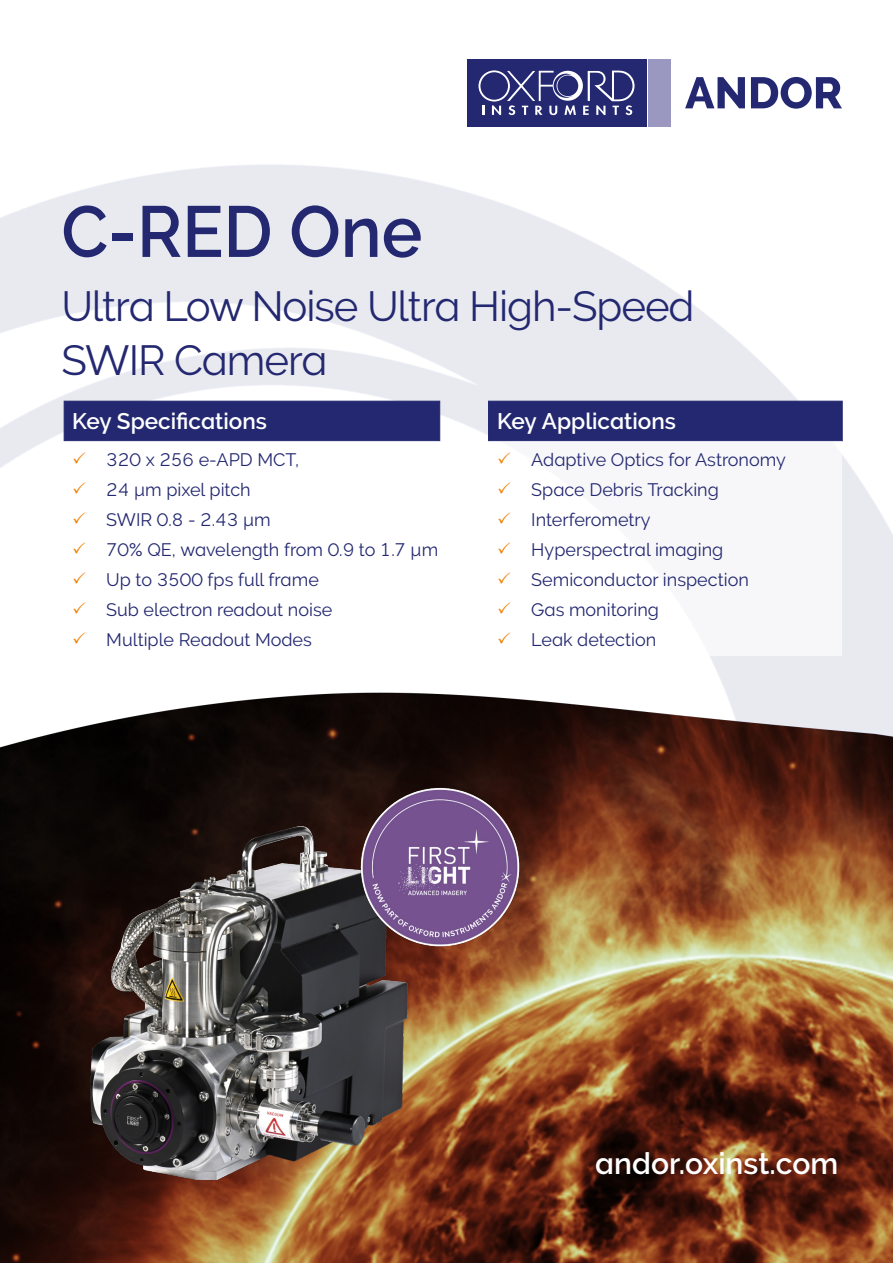
<style>
.page{position:relative;width:893px;height:1263px;background:#fff}
.page>*{position:absolute;margin:0;border:0;box-sizing:border-box;transform-origin:0 0}
.t1{font:700 72px "Oxford Raleway Semi";color:#232870;scale:.95 1}
.t2{font:42px/54px "Oxford Raleway Regular";letter-spacing:-.025em;color:#232870}
.t3{font:700 30px "Oxford Raleway Semi";color:#fff}
.t4{font:700 22.5px "Oxford Raleway Semi";color:#fff}
.t5{font:18px "Oxford Raleway Regular";color:#232870}
.s1{color:#f07f00}
</style>
<div class="page">
<img style="left:0;top:59px;width:893px;height:1204px">
<div style="left:64px;top:401px;width:376px;height:40px;background:#232870;border:1px solid #232870"></div>
<div style="left:488px;top:401px;width:355px;height:40px;background:#232870"></div>
<div style="left:63px;top:441px;width:377px;height:217px;background:#fff;border:1px solid #fff"></div>
<div style="left:487px;top:441px;width:355px;height:215px;background:#f7f7f9;border:1px solid #fff"></div>
<img style="left:81px;top:817px;width:336px;height:376px">
<img style="left:356px;top:783px;width:167px;height:167px">
<h1 class="t1" style="left:61px;top:190px;width:381px">C-RED One</h1>
<h2 class="t2" style="left:61px;top:279px;width:635px">Ultra Low Noise Ultra High-Speed<br>SWIR Camera</h2>
<p class="t4" style="left:72px;top:408px;width:196px">Key Specifications</p>
<p class="t4" style="left:497px;top:408px;width:180px">Key Applications</p>
<p class="t5" style="left:497px;top:449px;width:290px"><span class="s1">✓</span> Adaptive Optics for Astronomy</p>
<p class="t5" style="left:497px;top:479px;width:223px"><span class="s1">✓</span> Space Debris Tracking</p>
<p class="t5" style="left:497px;top:509px;width:155px"><span class="s1">✓</span> Interferometry</p>
<p class="t5" style="left:497px;top:539px;width:227px"><span class="s1">✓</span> Hyperspectral imaging</p>
<p class="t5" style="left:497px;top:569px;width:253px"><span class="s1">✓</span> Semiconductor inspection</p>
<p class="t5" style="left:497px;top:599px;width:163px"><span class="s1">✓</span> Gas monitoring</p>
<p class="t5" style="left:497px;top:629px;width:161px"><span class="s1">✓</span> Leak detection</p>
<p class="t5" style="left:72px;top:449px;width:228px"><span class="s1">✓</span> 320 x 256 e-APD MCT,</p>
<p class="t5" style="left:72px;top:479px;width:180px"><span class="s1">✓</span> 24 µm pixel pitch</p>
<p class="t5" style="left:72px;top:509px;width:200px"><span class="s1">✓</span> SWIR 0.8 - 2.43 µm</p>
<p class="t5" style="left:72px;top:539px;width:368px"><span class="s1">✓</span> 70% QE, wavelength from 0.9 to 1.7 µm</p>
<p class="t5" style="left:72px;top:569px;width:248px"><span class="s1">✓</span> Up to 3500 fps full frame</p>
<p class="t5" style="left:72px;top:599px;width:262px"><span class="s1">✓</span> Sub electron readout noise</p>
<p class="t5" style="left:72px;top:629px;width:241px"><span class="s1">✓</span> Multiple Readout Modes</p>
<h3 class="t3" style="left:595px;top:1146px;width:244px">andor.oxinst.com</h3>
</div>
